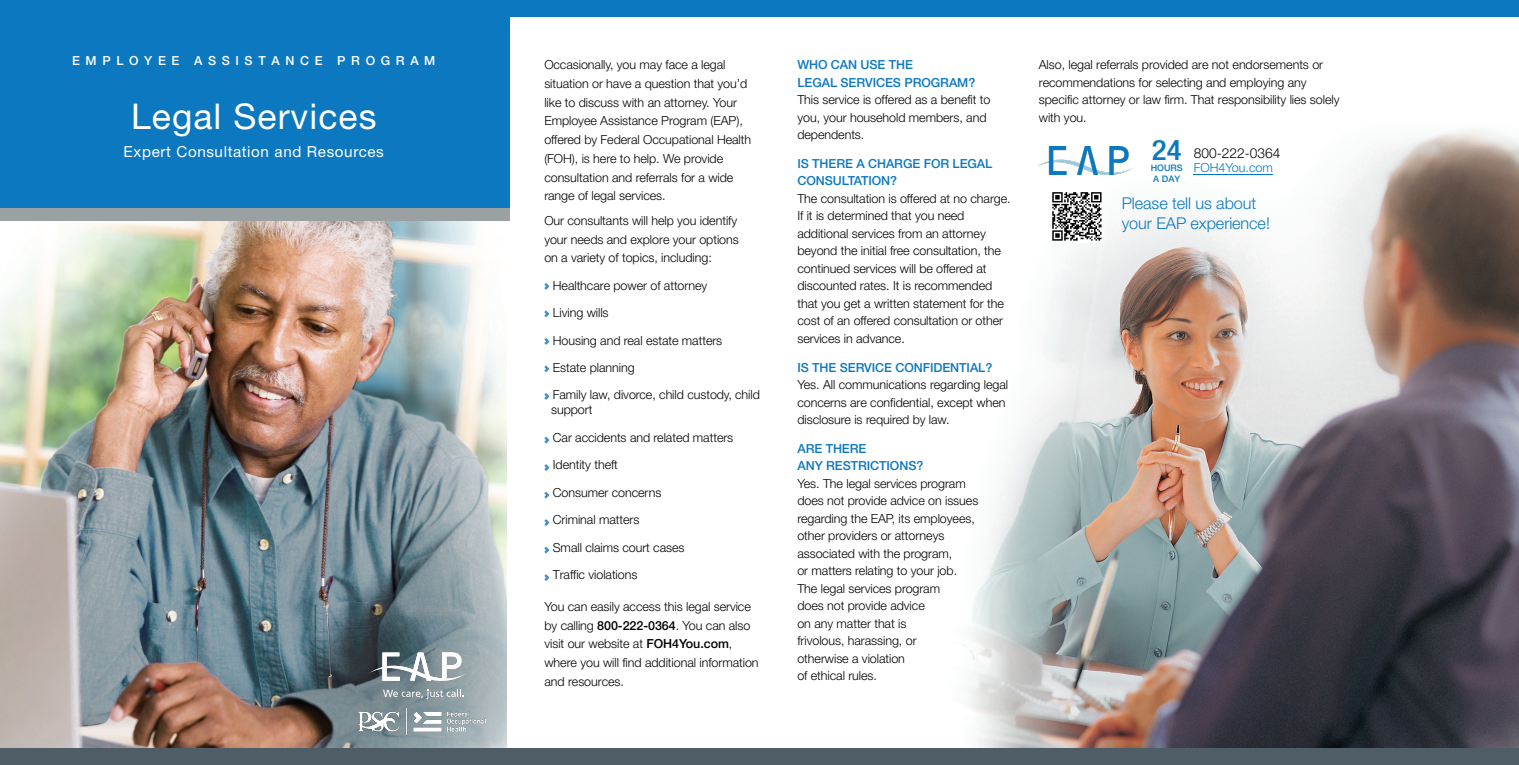
<style>
.page{position:relative;width:1519px;height:765px;background:#fff}
.page>*{position:absolute;margin:0;border:0;box-sizing:border-box;transform-origin:0 0}
.t1{font:35.5px "Helvetica Neue LT Std";letter-spacing:.03em;color:#fff}
.t2{font:500 condensed 28.12px "Helvetica Neue LT Std";color:#0c78bf;scale:1.1 1}
.t3{font:300 16.25px/19.5px "Helvetica Neue LT Std";letter-spacing:-.005em;color:#0c78bf}
.t4{font:15.25px "Helvetica Neue LT Std";letter-spacing:.04em;color:#fff}
.t5{font:300 13.75px "Helvetica Neue LT Std";color:#000}
.t6{font:300 12.5px/17.5px "Helvetica Neue LT Std";letter-spacing:-.005em;color:#000}
.t7{font:500 12.5px/17.5px "Helvetica Neue LT Std";letter-spacing:-.005em;color:#0c78bf}
.t8{font:500 12.5px "Helvetica Neue LT Std";letter-spacing:.45em;color:#fff}
.t9{font:300 12.5px "Helvetica Neue LT Std";color:#0079bf}
.t10{font:500 9px/11.2px "Helvetica Neue LT Std";color:#0c78bf}
.s1{font-weight:500}
</style>
<div class="page">
<div style="left:0;top:0;width:510px;height:214px;background:#0c78bf"></div>
<img style="left:0;top:221px;width:507px;height:528px">
<div style="left:0;top:208px;width:510px;height:13px;background:#9aa1a3"></div>
<svg style="left:367px;top:652px;width:101px;height:29px"></svg>
<svg style="left:383px;top:689px;width:81px;height:10px"></svg>
<img style="left:357px;top:709px;width:129px;height:25px">
<div style="left:402px;top:0;width:1117px;height:16px;background:#0c78bf"></div>
<img style="left:539px;top:130px;width:980px;height:619px">
<svg style="left:544px;top:283px;width:5px;height:7px"></svg>
<svg style="left:544px;top:310px;width:5px;height:7px"></svg>
<svg style="left:544px;top:338px;width:5px;height:7px"></svg>
<svg style="left:544px;top:365px;width:5px;height:7px"></svg>
<svg style="left:544px;top:393px;width:5px;height:7px"></svg>
<svg style="left:544px;top:437px;width:5px;height:7px"></svg>
<svg style="left:544px;top:464px;width:5px;height:7px"></svg>
<svg style="left:544px;top:492px;width:5px;height:7px"></svg>
<svg style="left:544px;top:519px;width:5px;height:7px"></svg>
<svg style="left:544px;top:547px;width:5px;height:7px"></svg>
<svg style="left:544px;top:574px;width:5px;height:7px"></svg>
<img style="left:1039px;top:146px;width:94px;height:29px">
<div style="left:0;top:749px;width:1519px;height:16px;background:#4f5d66"></div>
<img style="left:1049px;top:190px;width:54px;height:52px">
<hr style="left:1194px;top:174px;width:79px;height:1px;background:#0079bf">
<p class="t8" style="left:72px;top:53px;width:365px">EMPLOYEE ASSISTANCE PROGRAM</p>
<h1 class="t1" style="left:131px;top:96px;width:247px">Legal Services</h1>
<p class="t4" style="left:124px;top:143px;width:262px">Expert Consultation and Resources</p>
<p class="t6" style="left:544px;top:55px;width:208px;line-height:18.8px">Occasionally, you may face a legal situation or have a question that you’d like to discuss with an attorney. Your Employee Assistance Program (EAP), offered by Federal Occupational Health (FOH), is here to help. We provide consultation and referrals for a wide range of legal services.</p>
<p class="t6" style="left:544px;top:211px;width:196px;line-height:18.8px">Our consultants will help you identify your needs and explore your options on a variety of topics, including:</p>
<p class="t6" style="left:553px;top:277px;width:156px">Healthcare power of attorney</p>
<p class="t6" style="left:553px;top:304px;width:57px">Living wills</p>
<p class="t6" style="left:553px;top:332px;width:171px">Housing and real estate matters</p>
<p class="t6" style="left:553px;top:355px;width:209px;line-height:26.2px">Estate planning<br>Family law, divorce, child custody, child</p>
<p class="t6" style="left:551px;top:401px;width:43px">support</p>
<p class="t6" style="left:553px;top:428px;width:182px">Car accidents and related matters</p>
<p class="t6" style="left:553px;top:456px;width:67px">Identity theft</p>
<p class="t6" style="left:553px;top:483px;width:110px">Consumer concerns</p>
<p class="t6" style="left:553px;top:511px;width:88px">Criminal matters</p>
<p class="t6" style="left:553px;top:538px;width:133px">Small claims court cases</p>
<p class="t6" style="left:553px;top:566px;width:86px">Traffic violations</p>
<p class="t6" style="left:544px;top:597px;width:216px;line-height:18.8px">You can easily access this legal service by calling <span class="s1">800-222-0364</span>. You can also visit our website at <span class="s1">FOH4You.com</span>, where you will find additional information and resources.</p>
<p class="t7" style="left:797px;top:56px;width:179px">WHO CAN USE THE<br>LEGAL SERVICES PROGRAM?</p>
<p class="t6" style="left:797px;top:91px;width:195px">This service is offered as a benefit to you, your household members, and dependents.</p>
<p class="t7" style="left:797px;top:155px;width:196px">IS THERE A CHARGE FOR LEGAL<br>CONSULTATION?</p>
<p class="t6" style="left:797px;top:190px;width:215px">The consultation is offered at no charge.<br>If it is determined that you need additional services from an attorney beyond the initial free consultation, the continued services will be offered at discounted rates. It is recommended that you get a written statement for the cost of an offered consultation or other services in advance.</p>
<p class="t7" style="left:797px;top:358px;width:196px">IS THE SERVICE CONFIDENTIAL?</p>
<p class="t6" style="left:797px;top:376px;width:212px">Yes. All communications regarding legal concerns are confidential, except when disclosure is required by law.</p>
<p class="t7" style="left:797px;top:440px;width:127px">ARE THERE<br>ANY RESTRICTIONS?</p>
<p class="t6" style="left:797px;top:475px;width:182px">Yes. The legal services program does not provide advice on issues regarding the EAP, its employees, other providers or attorneys associated with the program,<br>or matters relating to your job.<br>The legal services program<br>does not provide advice<br>on any matter that is<br>frivolous, harassing, or<br>otherwise a violation<br>of ethical rules.</p>
<p class="t6" style="left:1039px;top:56px;width:302px">Also, legal referrals provided are not endorsements or recommendations for selecting and employing any specific attorney or law firm. That responsibility lies solely with you.</p>
<h2 class="t2" style="left:1152px;top:133px;width:29px">24</h2>
<p class="t10" style="left:1151px;top:162px;width:34px">HOURS<br>A DAY</p>
<p class="t5" style="left:1194px;top:145px;width:88px">800-222-0364</p>
<p class="t9" style="left:1194px;top:161px;width:81px">FOH4You.com</p>
<h3 class="t3" style="left:1122px;top:194px;width:150px">Please tell us about your EAP experience!</h3>
</div>
